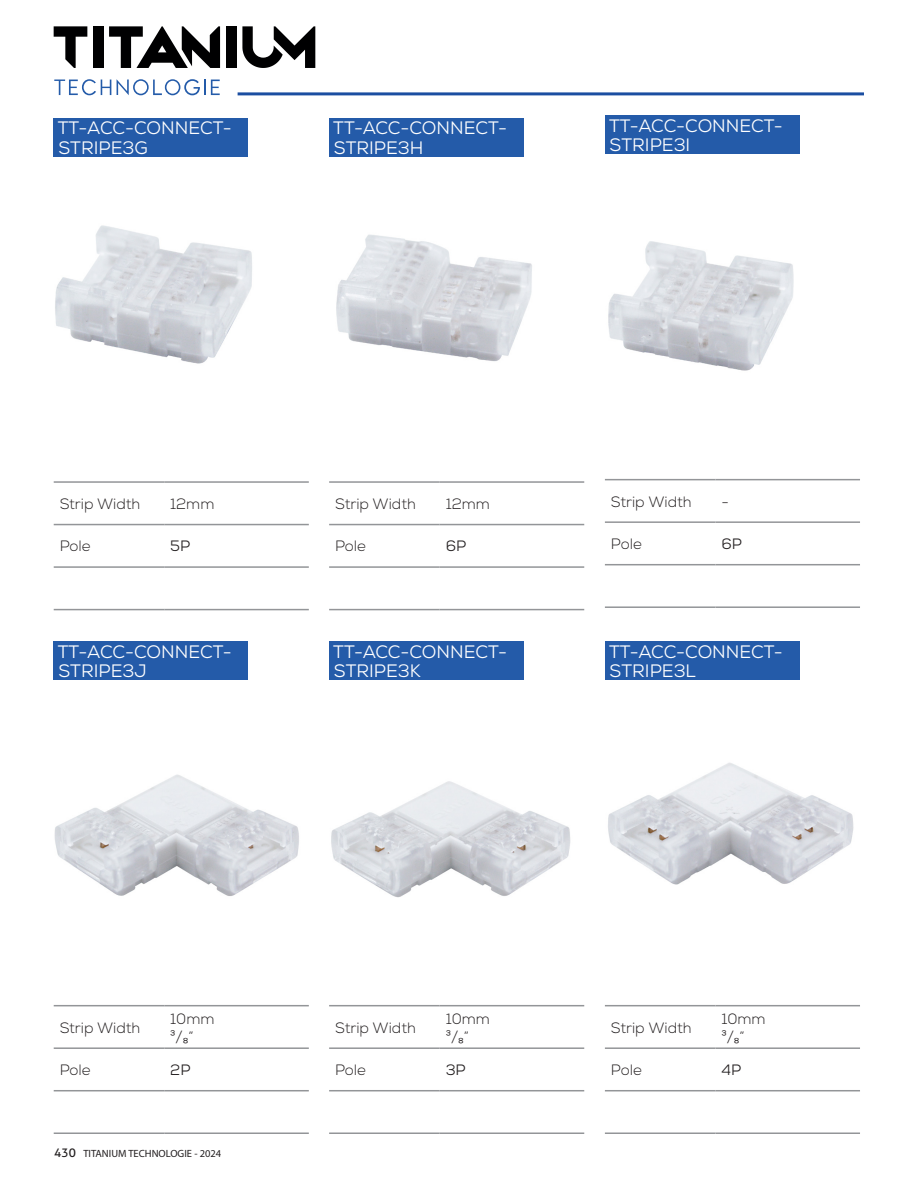
<style>
.page{position:relative;width:918px;height:1188px;background:#fff}
.page>*{position:absolute;margin:0;border:0;box-sizing:border-box;transform-origin:0 0}
.t1{font:18px/19.5px "Nexa";color:#fff}
.t2{font:300 15px "Nexa";color:#231f20}
.t3{font:15px "Nexa";color:#231f20}
.t4{font:10.5px "Myriad Pro";color:#231f20}
.s1{font-family:"Aller";font-size:12px}
</style>
<div class="page">
<hr style="left:238px;top:92px;width:626px;height:3px;background:#1b4ea1">
<img style="left:608px;top:241px;width:186px;height:130px">
<img style="left:55px;top:225px;width:197px;height:139px">
<img style="left:54px;top:774px;width:245px;height:122px">
<img style="left:336px;top:234px;width:196px;height:128px">
<img style="left:331px;top:781px;width:240px;height:117px">
<hr style="left:715px;top:479px;width:145px;height:1px;background:#939598">
<hr style="left:715px;top:521px;width:145px;height:2px;background:#939598">
<hr style="left:715px;top:564px;width:145px;height:1px;background:#939598">
<hr style="left:605px;top:606px;width:110px;height:2px;background:#939598">
<hr style="left:715px;top:606px;width:145px;height:2px;background:#939598">
<hr style="left:605px;top:479px;width:110px;height:1px;background:#939598">
<hr style="left:605px;top:521px;width:110px;height:2px;background:#939598">
<hr style="left:605px;top:564px;width:110px;height:1px;background:#939598">
<hr style="left:164px;top:481px;width:145px;height:2px;background:#939598">
<hr style="left:164px;top:524px;width:145px;height:1px;background:#939598">
<hr style="left:164px;top:566px;width:145px;height:2px;background:#939598">
<hr style="left:54px;top:609px;width:110px;height:1px;background:#939598">
<hr style="left:164px;top:609px;width:145px;height:1px;background:#939598">
<hr style="left:54px;top:481px;width:110px;height:2px;background:#939598">
<hr style="left:54px;top:524px;width:110px;height:1px;background:#939598">
<hr style="left:54px;top:566px;width:110px;height:2px;background:#939598">
<hr style="left:164px;top:1005px;width:145px;height:1px;background:#939598">
<hr style="left:164px;top:1047px;width:145px;height:2px;background:#939598">
<hr style="left:164px;top:1090px;width:145px;height:1px;background:#939598">
<hr style="left:54px;top:1132px;width:110px;height:2px;background:#939598">
<hr style="left:164px;top:1132px;width:145px;height:2px;background:#939598">
<hr style="left:54px;top:1005px;width:110px;height:1px;background:#939598">
<hr style="left:54px;top:1047px;width:110px;height:2px;background:#939598">
<hr style="left:54px;top:1090px;width:110px;height:1px;background:#939598">
<hr style="left:440px;top:481px;width:144px;height:2px;background:#939598">
<hr style="left:440px;top:524px;width:144px;height:1px;background:#939598">
<hr style="left:440px;top:566px;width:144px;height:2px;background:#939598">
<hr style="left:329px;top:609px;width:111px;height:1px;background:#939598">
<hr style="left:440px;top:609px;width:144px;height:1px;background:#939598">
<hr style="left:329px;top:481px;width:111px;height:2px;background:#939598">
<hr style="left:329px;top:524px;width:111px;height:1px;background:#939598">
<hr style="left:329px;top:566px;width:111px;height:2px;background:#939598">
<hr style="left:440px;top:1005px;width:144px;height:1px;background:#939598">
<hr style="left:440px;top:1047px;width:144px;height:2px;background:#939598">
<hr style="left:440px;top:1090px;width:144px;height:1px;background:#939598">
<hr style="left:329px;top:1132px;width:111px;height:2px;background:#939598">
<hr style="left:440px;top:1132px;width:144px;height:2px;background:#939598">
<hr style="left:329px;top:1005px;width:111px;height:1px;background:#939598">
<hr style="left:329px;top:1047px;width:111px;height:2px;background:#939598">
<hr style="left:329px;top:1090px;width:111px;height:1px;background:#939598">
<div style="left:605px;top:116px;width:194px;height:38px;background:#245ba9"></div>
<div style="left:54px;top:118px;width:194px;height:38px;background:#245ba9"></div>
<div style="left:54px;top:642px;width:194px;height:38px;background:#245ba9"></div>
<div style="left:329px;top:118px;width:195px;height:38px;background:#245ba9"></div>
<div style="left:329px;top:642px;width:195px;height:38px;background:#245ba9"></div>
<img style="left:608px;top:763px;width:246px;height:122px">
<hr style="left:715px;top:1005px;width:145px;height:1px;background:#939598">
<hr style="left:715px;top:1047px;width:145px;height:2px;background:#939598">
<hr style="left:715px;top:1090px;width:145px;height:1px;background:#939598">
<hr style="left:605px;top:1132px;width:110px;height:2px;background:#939598">
<hr style="left:715px;top:1132px;width:145px;height:2px;background:#939598">
<hr style="left:605px;top:1005px;width:110px;height:1px;background:#939598">
<hr style="left:605px;top:1047px;width:110px;height:2px;background:#939598">
<hr style="left:605px;top:1090px;width:110px;height:1px;background:#939598">
<div style="left:605px;top:642px;width:194px;height:38px;background:#245ba9"></div>
<svg style="left:54px;top:79px;width:57px;height:16px"></svg>
<svg style="left:117px;top:79px;width:103px;height:16px"></svg>
<div style="left:226px;top:26px;width:11px;height:42px;background:#000001"></div>
<svg style="left:109px;top:26px;width:111px;height:42px"></svg>
<svg style="left:54px;top:26px;width:33px;height:42px"></svg>
<div style="left:93px;top:26px;width:10px;height:42px;background:#000001"></div>
<svg style="left:242px;top:26px;width:73px;height:42px"></svg>
<p class="t1" style="left:58px;top:118px;width:175px">TT-ACC-CONNECT-<br>STRIPE3G</p>
<p class="t1" style="left:333px;top:118px;width:175px">TT-ACC-CONNECT-<br>STRIPE3H</p>
<p class="t1" style="left:609px;top:116px;width:175px">TT-ACC-CONNECT-<br>STRIPE3I</p>
<p class="t2" style="left:60px;top:495px;width:82px">Strip Width</p>
<p class="t2" style="left:170px;top:495px;width:46px">12mm</p>
<p class="t2" style="left:60px;top:537px;width:32px">Pole</p>
<p class="t3" style="left:170px;top:537px;width:22px">5P</p>
<p class="t1" style="left:58px;top:642px;width:175px">TT-ACC-CONNECT-<br>STRIPE3J</p>
<p class="t2" style="left:335px;top:495px;width:82px">Strip Width</p>
<p class="t2" style="left:446px;top:495px;width:46px">12mm</p>
<p class="t2" style="left:335px;top:537px;width:32px">Pole</p>
<p class="t3" style="left:446px;top:537px;width:22px">6P</p>
<p class="t1" style="left:333px;top:642px;width:175px">TT-ACC-CONNECT-<br>STRIPE3K</p>
<p class="t2" style="left:611px;top:493px;width:82px">Strip Width</p>
<p class="t2" style="left:721px;top:493px;width:9px">-</p>
<p class="t2" style="left:611px;top:535px;width:32px">Pole</p>
<p class="t3" style="left:721px;top:534px;width:22px">6P</p>
<p class="t1" style="left:609px;top:642px;width:175px">TT-ACC-CONNECT-<br>STRIPE3L</p>
<p class="t2" style="left:60px;top:1019px;width:82px">Strip Width</p>
<p class="t2" style="left:170px;top:1010px;width:46px">10mm</p>
<p class="t2" style="left:170px;top:1028px;width:25px">³/₈”</p>
<p class="t2" style="left:335px;top:1019px;width:82px">Strip Width</p>
<p class="t2" style="left:446px;top:1010px;width:46px">10mm</p>
<p class="t2" style="left:446px;top:1028px;width:25px">³/₈”</p>
<p class="t2" style="left:611px;top:1019px;width:82px">Strip Width</p>
<p class="t2" style="left:721px;top:1010px;width:46px">10mm</p>
<p class="t2" style="left:721px;top:1028px;width:25px">³/₈”</p>
<p class="t2" style="left:60px;top:1061px;width:32px">Pole</p>
<p class="t3" style="left:170px;top:1060px;width:22px">2P</p>
<p class="t2" style="left:335px;top:1061px;width:32px">Pole</p>
<p class="t3" style="left:446px;top:1060px;width:22px">3P</p>
<p class="t2" style="left:611px;top:1061px;width:32px">Pole</p>
<p class="t3" style="left:721px;top:1060px;width:21px">4P</p>
<p class="t4" style="left:54px;top:1147px;width:169px"><span class="s1">430</span> TITANIUM TECHNOLOGIE - 2024</p>
</div>
